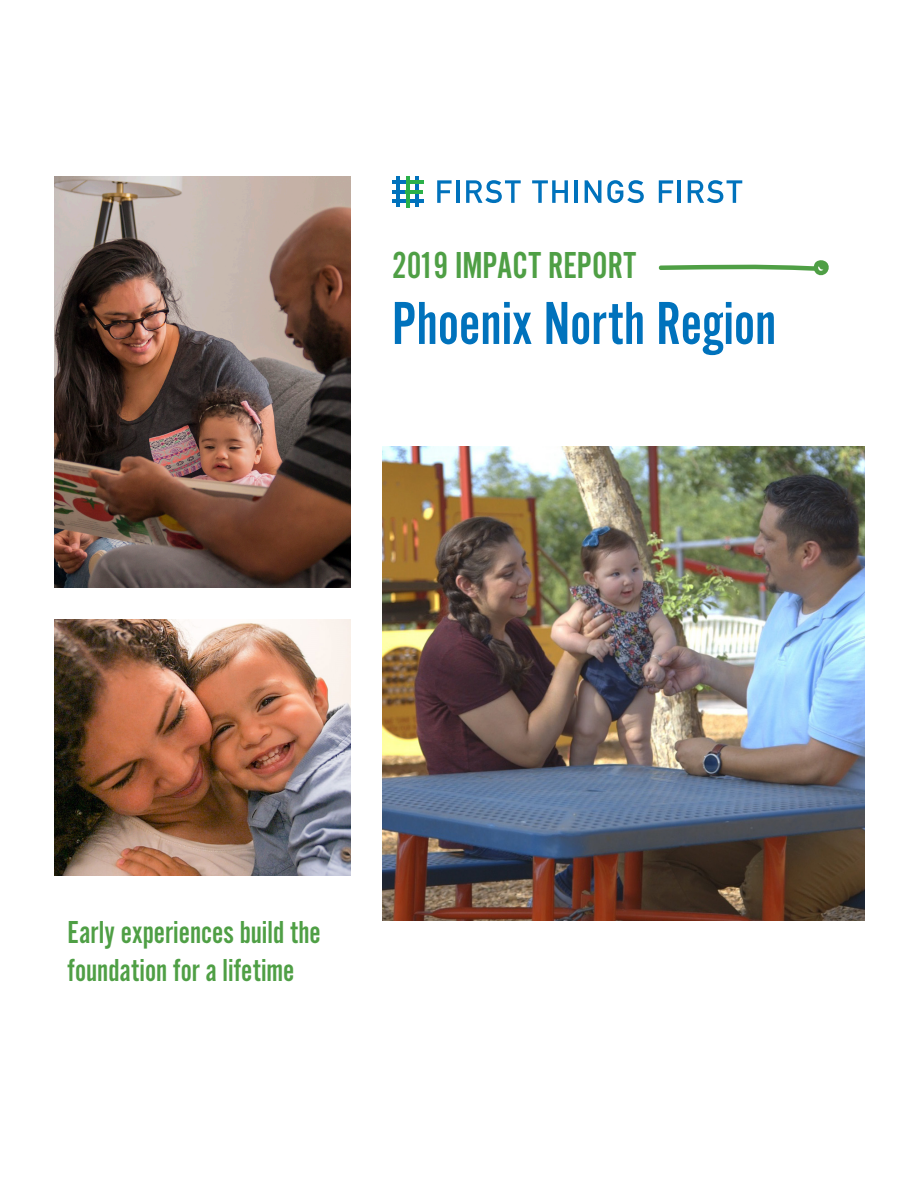
<style>
.page{position:relative;width:918px;height:1188px;background:#fff}
.page>*{position:absolute;margin:0;border:0;box-sizing:border-box;transform-origin:0 0}
.t1{font:63px "Alternate Got No 2 D";color:#0072bc}
.t2{font:39px "Alternate Got No 2 D";color:#4f9f45}
.t3{font:33px/37.5px "Alternate Got No 2 D";color:#4f9f45}
</style>
<div class="page">
<img style="left:54px;top:620px;width:297px;height:255px">
<img style="left:382px;top:446px;width:483px;height:475px">
<img style="left:54px;top:176px;width:297px;height:412px">
<svg style="left:437px;top:180px;width:15px;height:23px"></svg>
<hr style="left:456px;top:180px;width:3px;height:23px;background:#0072bc">
<svg style="left:466px;top:180px;width:55px;height:23px"></svg>
<svg style="left:532px;top:180px;width:36px;height:23px"></svg>
<hr style="left:575px;top:180px;width:3px;height:23px;background:#0072bc">
<svg style="left:585px;top:180px;width:16px;height:23px"></svg>
<svg style="left:607px;top:180px;width:37px;height:23px"></svg>
<svg style="left:659px;top:180px;width:14px;height:23px"></svg>
<hr style="left:678px;top:180px;width:3px;height:23px;background:#0072bc">
<svg style="left:688px;top:180px;width:54px;height:23px"></svg>
<svg style="left:392px;top:176px;width:31px;height:31px"></svg>
<svg style="left:658px;top:260px;width:171px;height:16px"></svg>
<p class="t2" style="left:392px;top:245px;width:246px">2019 IMPACT REPORT</p>
<p class="t1" style="left:392px;top:290px;width:386px">Phoenix North Region</p>
<p class="t3" style="left:68px;top:914px;width:255px">Early experiences build the foundation for a lifetime</p>
</div>
